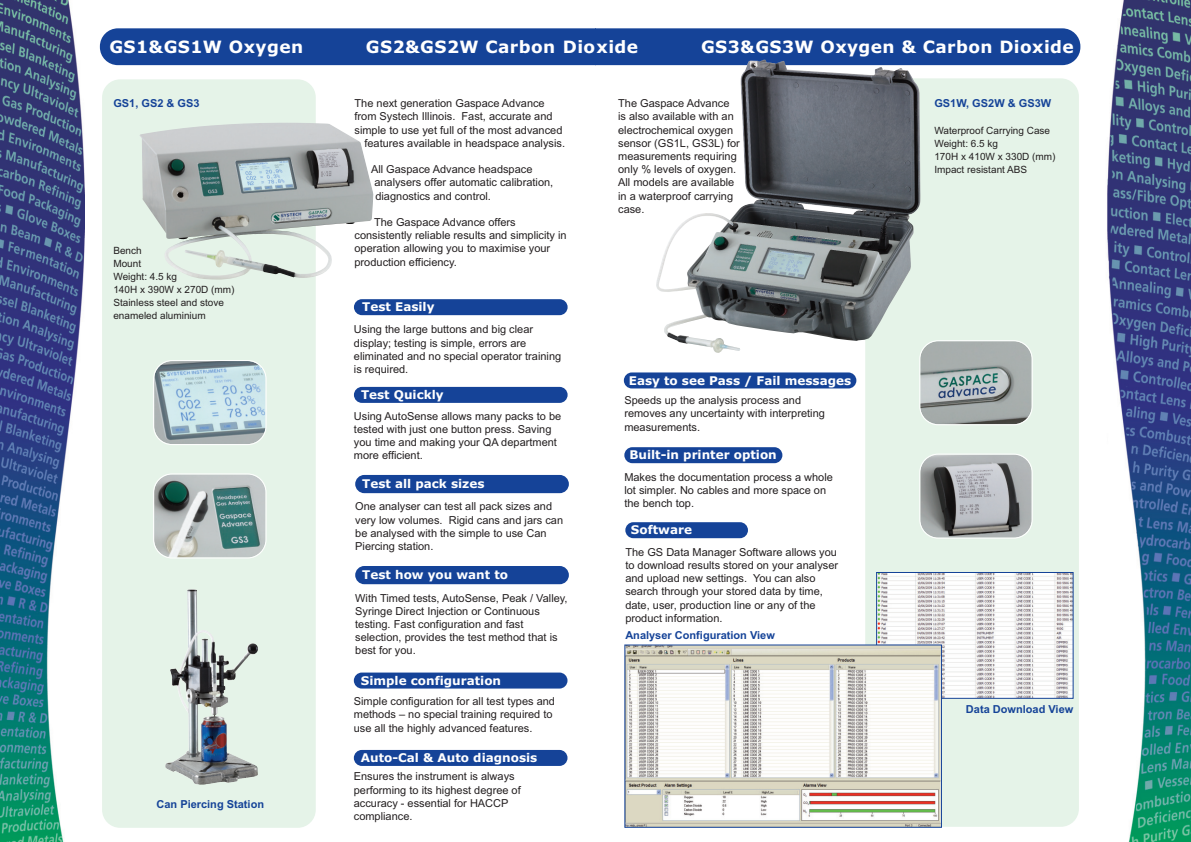
<style>
.page{position:relative;width:1191px;height:842px;background:#fff}
.page>*{position:absolute;margin:0;border:0;box-sizing:border-box;transform-origin:0 0}
.t1{font:700 17px "Verdana";letter-spacing:.025em;color:#fff}
.t2{font:700 12px "Verdana";color:#fff}
.t3{font:11px/13.2px "Arial";color:#231f20}
.t4{font:700 11px "Arial";color:#154398}
.t5{font:10px/13px "Arial";color:#231f20}
</style>
<div class="page">
<div style="left:102px;top:79px;width:214px;height:749px;background:#e5f3e8;border-radius:18px"></div>
<img style="left:0;top:0;width:85px;height:842px">
<div style="left:354px;top:299px;width:213px;height:16px;background:#154398;border-radius:8px"></div>
<div style="left:354px;top:387px;width:213px;height:16px;background:#154398;border-radius:8px"></div>
<div style="left:355px;top:475px;width:214px;height:18px;background:#154398;border-radius:9px"></div>
<div style="left:354px;top:672px;width:213px;height:16px;background:#154398;border-radius:8px"></div>
<div style="left:354px;top:750px;width:213px;height:16px;background:#154398;border-radius:8px"></div>
<div style="left:355px;top:566px;width:214px;height:18px;background:#154398;border-radius:9px"></div>
<img style="left:140px;top:123px;width:233px;height:157px">
<svg style="left:153px;top:360px;width:113px;height:85px;background:#b1c7cf"></svg>
<svg style="left:153px;top:473px;width:113px;height:85px;background:#97aaa9"></svg>
<img style="left:165px;top:589px;width:93px;height:196px">
<div style="left:865px;top:78px;width:214px;height:749px;background:#e5f3e8;border-radius:18px"></div>
<div style="left:100px;top:28px;width:980px;height:37px;background:#154398"></div>
<img style="left:1107px;top:0;width:84px;height:842px">
<img style="left:656px;top:60px;width:264px;height:293px">
<div style="left:625px;top:522px;width:123px;height:16px;background:#154398;border-radius:8px"></div>
<div style="left:624px;top:372px;width:232px;height:16px;background:#154398;border-radius:8px"></div>
<div style="left:624px;top:447px;width:158px;height:16px;background:#154398;border-radius:8px"></div>
<svg style="left:919px;top:340px;width:113px;height:85px;background:#a3acab"></svg>
<svg style="left:919px;top:454px;width:113px;height:85px;background:#9a9d9f"></svg>
<img style="left:878px;top:574px;width:193px;height:123px">
<div style="left:876px;top:572px;width:197px;height:127px;border:1px solid #154398"></div>
<img style="left:626px;top:646px;width:314px;height:180px">
<div style="left:624px;top:644px;width:318px;height:184px;border:1px solid #154398"></div>
<h1 class="t1" style="left:109px;top:37px;width:195px">GS1&amp;GS1W Oxygen</h1>
<h1 class="t1" style="left:366px;top:37px;width:274px">GS2&amp;GS2W Carbon Dioxide</h1>
<h1 class="t1" style="left:701px;top:37px;width:374px">GS3&amp;GS3W Oxygen &amp; Carbon Dioxide</h1>
<p class="t4" style="left:113px;top:97px;width:88px">GS1, GS2 &amp; GS3</p>
<p class="t5" style="left:113px;top:244px;width:123px">Bench<br>Mount<br>Weight: 4.5 kg<br>140H x 390W x 270D (mm)<br>Stainless steel and stove enameled aluminium</p>
<p class="t4" style="left:156px;top:798px;width:109px">Can Piercing Station</p>
<p class="t3" style="left:354px;top:97px;width:192px">The next generation Gaspace Advance</p>
<p class="t3" style="left:354px;top:110px;width:200px">from Systech Illinois. Fast, accurate and</p>
<p class="t3" style="left:354px;top:123px;width:209px">simple to use yet full of the most advanced</p>
<p class="t3" style="left:364px;top:136px;width:202px">features available in headspace analysis.</p>
<p class="t3" style="left:374px;top:163px;width:180px;text-indent:-3px">All Gaspace Advance headspace analysers offer automatic calibration, diagnostics and control.</p>
<p class="t3" style="left:354px;top:216px;width:214px;text-indent:19px">The Gaspace Advance offers consistently reliable results and simplicity in operation allowing you to maximise your production efficiency.</p>
<p class="t2" style="left:362px;top:300px;width:74px">Test Easily</p>
<p class="t3" style="left:354px;top:323px;width:209px">Using the large buttons and big clear display; testing is simple, errors are eliminated and no special operator training is required.</p>
<p class="t2" style="left:361px;top:388px;width:84px">Test Quickly</p>
<p class="t3" style="left:354px;top:409px;width:209px">Using AutoSense allows many packs to be tested with just one button press. Saving you time and making your QA department more efficient.</p>
<p class="t2" style="left:362px;top:477px;width:124px">Test all pack sizes</p>
<p class="t3" style="left:355px;top:500px;width:209px">One analyser can test all pack sizes and very low volumes. Rigid cans and jars can be analysed with the simple to use Can Piercing station.</p>
<p class="t2" style="left:362px;top:568px;width:147px">Test how you want to</p>
<p class="t3" style="left:355px;top:591px;width:214px">With Timed tests, AutoSense, Peak / Valley, Syringe Direct Injection or Continuous testing. Fast configuration and fast selection, provides the test method that is best for you.</p>
<p class="t2" style="left:361px;top:673px;width:142px">Simple configuration</p>
<p class="t3" style="left:354px;top:695px;width:203px">Simple configuration for all test types and methods – no special training required to use all the highly advanced features.</p>
<p class="t2" style="left:361px;top:751px;width:178px">Auto-Cal &amp; Auto diagnosis</p>
<p class="t3" style="left:354px;top:770px;width:168px">Ensures the instrument is always performing to its highest degree of accuracy - essential for HACCP compliance.</p>
<p class="t3" style="left:618px;top:97px;width:123px">The Gaspace Advance is also available with an electrochemical oxygen sensor (GS1L, GS3L) for measurements requiring only % levels of oxygen.<br>All models are available in a waterproof carrying case.</p>
<p class="t2" style="left:629px;top:373px;width:224px">Easy to see Pass / Fail messages</p>
<p class="t3" style="left:624px;top:394px;width:202px">Speeds up the analysis process and removes any uncertainty with interpreting measurements.</p>
<p class="t2" style="left:629px;top:448px;width:149px">Built-in printer option</p>
<p class="t3" style="left:624px;top:470px;width:210px">Makes the documentation process a whole lot simpler. No cables and more space on the bench top.</p>
<p class="t3" style="left:625px;top:545px;width:214px">The GS Data Manager Software allows you to download results stored on your analyser and upload new settings. You can also search through your stored data by time, date, user, production line or any of the product information.</p>
<p class="t2" style="left:631px;top:523px;width:62px">Software</p>
<p class="t4" style="left:625px;top:629px;width:151px">Analyser Configuration View</p>
<p class="t4" style="left:934px;top:97px;width:118px">GS1W, GS2W &amp; GS3W</p>
<p class="t5" style="left:934px;top:124px;width:123px">Waterproof Carrying Case<br>Weight: 6.5 kg<br>170H x 410W x 330D (mm)<br>Impact resistant ABS</p>
<p class="t4" style="left:966px;top:703px;width:109px">Data Download View</p>
</div>
